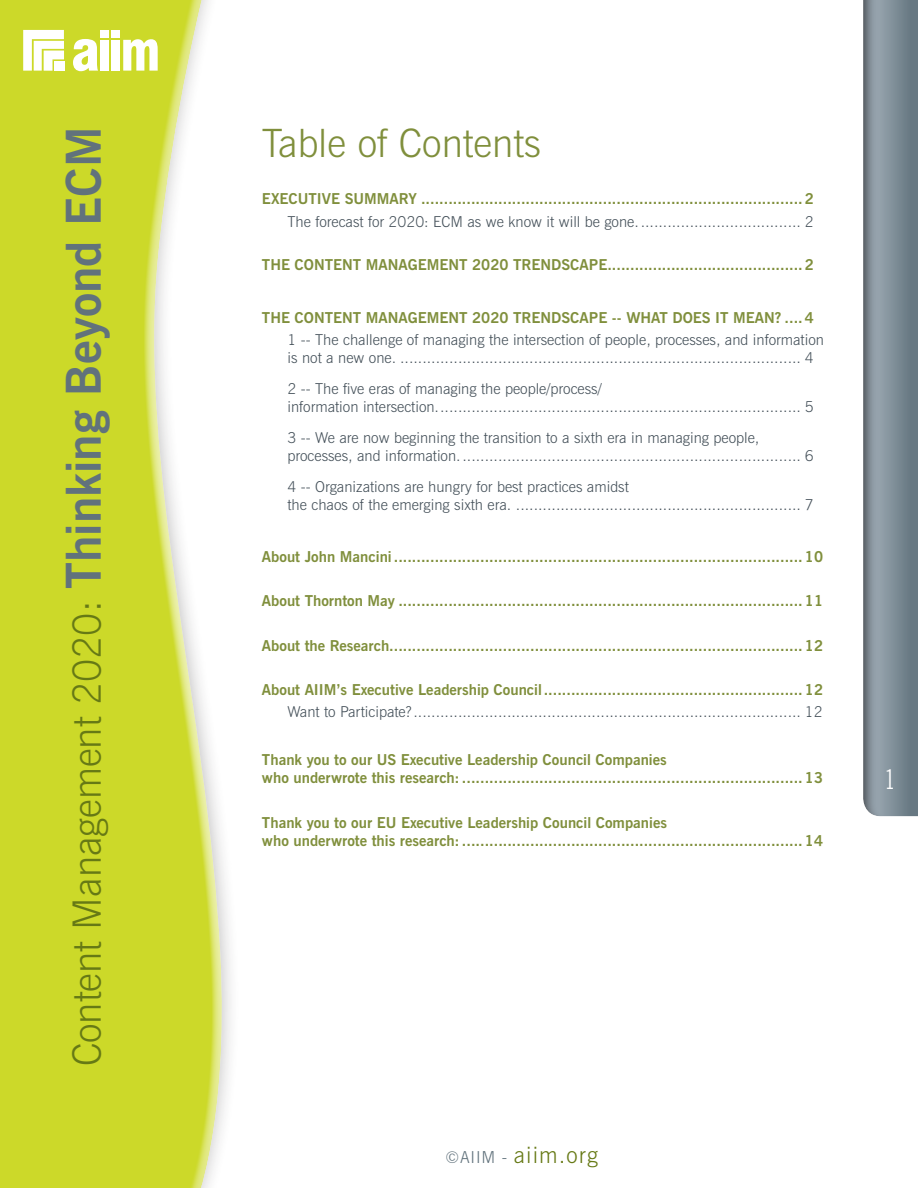
<style>
.page{position:relative;width:918px;height:1188px;background:#fff}
.page>*{position:absolute;margin:0;border:0;box-sizing:border-box;transform-origin:0 0}
.t1{font:300 39px "News Gothic BT";color:#667915}
.t2{font:300 39px "News Gothic BT";color:#808f3c}
.t3{font:extra-condensed 27px "News Gothic BT";color:#fff}
.t4{font:300 22.5px "News Gothic BT";letter-spacing:.05em;color:#667915}
.t5{font:700 15px/18px "News Gothic BT";color:#808f3c}
.t6{font:300 15px/18px "News Gothic BT";color:#445059}
.s1{font-weight:700;font-size:48px;color:#61727c}
.s2{font-size:16.5px;color:#61727c}
</style>
<div class="page">
<div style="left:861px;top:0;width:57px;height:818px;background:#231f20;opacity:.6"></div>
<div style="left:0;top:0;width:225px;height:1188px;background:#fff;opacity:.75"></div>
<div style="left:0;top:0;width:197px;height:1188px;background:#231f20;opacity:.75"></div>
<svg style="left:23px;top:30px;width:41px;height:41px"></svg>
<div style="left:54px;top:61px;width:10px;height:10px;background:#fff"></div>
<div style="left:100px;top:30px;width:8px;height:7px;background:#fff"></div>
<div style="left:112px;top:30px;width:8px;height:7px;background:#fff"></div>
<svg style="left:73px;top:39px;width:25px;height:32px"></svg>
<div style="left:100px;top:40px;width:8px;height:31px;background:#fff"></div>
<div style="left:112px;top:40px;width:8px;height:31px;background:#fff"></div>
<svg style="left:123px;top:39px;width:35px;height:32px"></svg>
<h1 class="t1" style="left:63px;top:1066px;width:941px;rotate:-90deg">Content Management 2020: <span class="s1">Thinking Beyond ECM</span></h1>
<h1 class="t2" style="left:262px;top:119px;width:281px">Table of Contents</h1>
<p class="t5" style="left:262px;top:190px;width:554px">EXECUTIVE SUMMARY ....................................................................................2</p>
<p class="t6" style="left:288px;top:212px;width:528px">The forecast for 2020: ECM as we know it will be gone..................................... 2</p>
<p class="t5" style="left:262px;top:256px;width:554px">THE CONTENT MANAGEMENT 2020 TRENDSCAPE...........................................2</p>
<p class="t5" style="left:262px;top:309px;width:554px">THE CONTENT MANAGEMENT 2020 TRENDSCAPE -- WHAT DOES IT MEAN? ....4</p>
<p class="t6" style="left:288px;top:331px;width:538px">1 -- The challenge of managing the intersection of people, processes, and information is not a new one. .......................................................................................... 4</p>
<p class="t6" style="left:288px;top:380px;width:528px">2 -- The five eras of managing the people/process/<br>information intersection.................................................................................. 5</p>
<p class="t6" style="left:288px;top:428px;width:528px">3 -- We are now beginning the transition to a sixth era in managing people, processes, and information............................................................................. 6</p>
<p class="t6" style="left:288px;top:477px;width:528px">4 -- Organizations are hungry for best practices amidst<br>the chaos of the emerging sixth era. ................................................................ 7</p>
<p class="t5" style="left:262px;top:547px;width:563px">About John Mancini..........................................................................................10</p>
<p class="t5" style="left:262px;top:592px;width:563px">About Thornton May .........................................................................................11</p>
<p class="t5" style="left:262px;top:636px;width:563px">About the Research...........................................................................................12</p>
<p class="t5" style="left:262px;top:681px;width:563px">About AIIM’s Executive Leadership Council.........................................................12</p>
<p class="t6" style="left:288px;top:703px;width:537px">Want to Participate?....................................................................................... 12</p>
<p class="t5" style="left:262px;top:751px;width:563px">Thank you to our US Executive Leadership Council Companies<br>who underwrote this research:...........................................................................13</p>
<p class="t5" style="left:262px;top:813px;width:563px">Thank you to our EU Executive Leadership Council Companies<br>who underwrote this research:...........................................................................14</p>
<h3 class="t4" style="left:446px;top:1141px;width:154px"><span class="s2">©AIIM -</span> aiim.org</h3>
<h2 class="t3" style="left:885px;top:763px;width:12px">1</h2>
</div>
